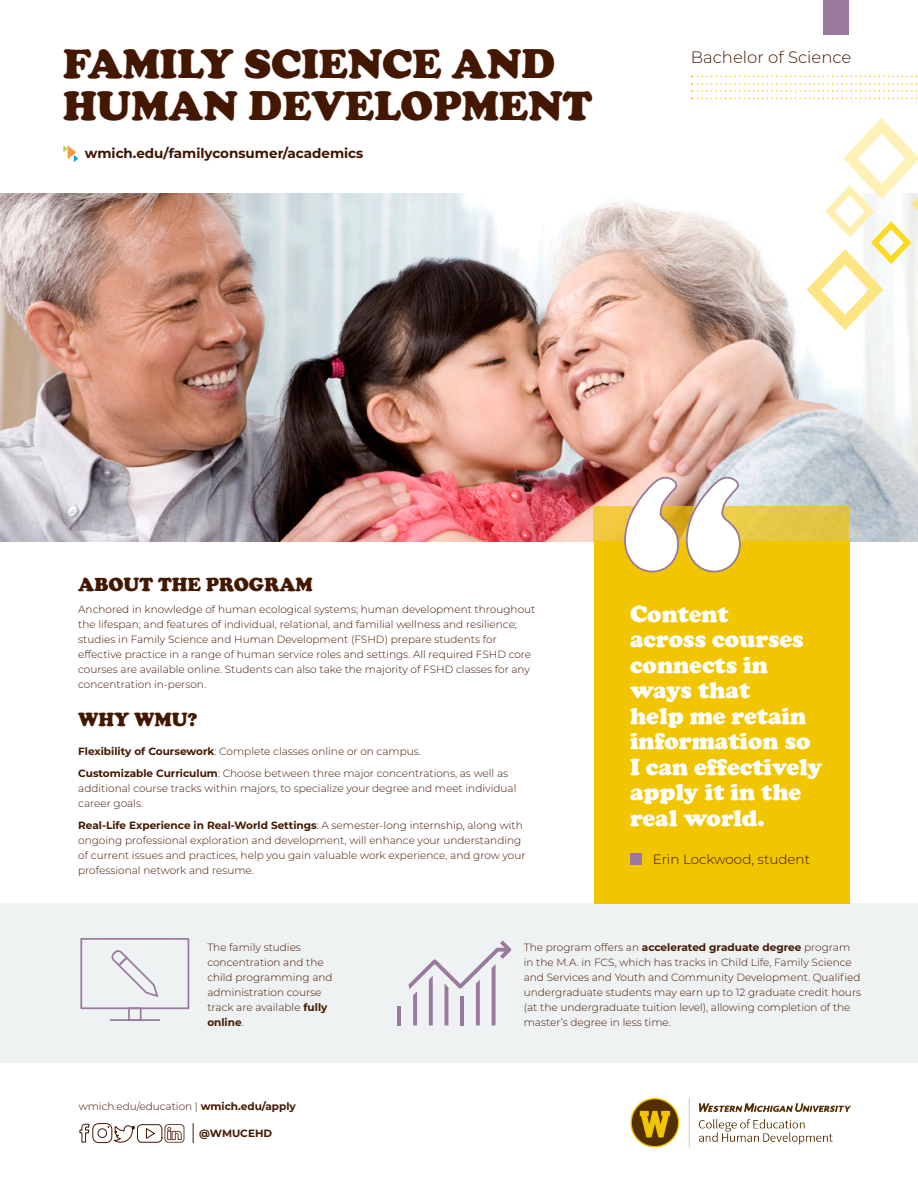
<style>
.page{position:relative;width:918px;height:1188px;background:#fff}
.page>*{position:absolute;margin:0;border:0;box-sizing:border-box;transform-origin:0 0}
.t1{font:900 42px "Cooper";color:#441700}
.t2{font:900 24px/25.5px "Cooper";color:#fff}
.t3{font:900 19.5px "Cooper";color:#441700}
.t4{font:300 16.5px "Montserrat";color:#451a00}
.t5{font:700 13.5px "Montserrat";color:#3e1400}
.t6{font:300 13.5px "Montserrat";color:#441700}
.t7{font:300 10.5px/15px "Montserrat";color:#441700}
.t8{font:700 10.5px "Montserrat";color:#441700}
.s1{font-weight:700}
</style>
<div class="page">
<img style="left:0;top:193px;width:918px;height:348px">
<div style="left:0;top:903px;width:918px;height:160px;background:#eff2f3"></div>
<svg style="left:63px;top:145px;width:15px;height:17px"></svg>
<div style="left:594px;top:541px;width:255px;height:362px;background:#f1c500"></div>
<svg style="left:594px;top:506px;width:255px;height:35px;background:#e6c841"></svg>
<svg style="left:623px;top:476px;width:119px;height:97px"></svg>
<div style="left:630px;top:854px;width:12px;height:11px;background:#997a9c"></div>
<svg style="left:807px;top:118px;width:111px;height:212px"></svg>
<svg style="left:692px;top:98px;width:226px;height:1px"></svg>
<svg style="left:692px;top:83px;width:226px;height:9px"></svg>
<svg style="left:692px;top:76px;width:226px;height:1px"></svg>
<img style="left:630px;top:1097px;width:221px;height:51px">
<svg style="left:79px;top:1123px;width:11px;height:20px"></svg>
<div style="left:92px;top:1123px;width:20px;height:20px;border:1px solid #451a00;border-radius:6px"></div>
<div style="left:98px;top:1128px;width:9px;height:10px;border:1px solid #451a00;border-radius:50%"></div>
<svg style="left:193px;top:1123px;width:1px;height:20px"></svg>
<svg style="left:108px;top:1124px;width:76px;height:19px"></svg>
<div style="left:824px;top:0;width:25px;height:35px;background:#997a9c"></div>
<svg style="left:80px;top:938px;width:109px;height:83px"></svg>
<hr style="left:397px;top:1006px;width:4px;height:19px;background:#997a9c">
<svg style="left:408px;top:941px;width:103px;height:84px"></svg>
<p class="t1" style="left:63px;top:40px;width:493px">FAMILY SCIENCE AND</p>
<p class="t1" style="left:63px;top:82px;width:531px">HUMAN DEVELOPMENT</p>
<p class="t5" style="left:85px;top:144px;width:280px">wmich.edu/familyconsumer/academics</p>
<p class="t4" style="left:691px;top:46px;width:162px">Bachelor of Science</p>
<p class="t3" style="left:78px;top:573px;width:236px">ABOUT THE PROGRAM</p>
<p class="t7" style="left:78px;top:602px;width:459px">Anchored in knowledge of human ecological systems; human development throughout the lifespan; and features of individual, relational, and familial wellness and resilience; studies in Family Science and Human Development (FSHD) prepare students for effective practice in a range of human service roles and settings. All required FSHD core courses are available online. Students can also take the majority of FSHD classes for any concentration in-person.</p>
<p class="t3" style="left:78px;top:708px;width:120px">WHY WMU?</p>
<p class="t7" style="left:78px;top:744px;width:344px"><span class="s1">Flexibility of Coursework</span>: Complete classes online or on campus.</p>
<p class="t7" style="left:78px;top:765px;width:440px"><span class="s1">Customizable Curriculum</span>: Choose between three major concentrations, as well as additional course tracks within majors, to specialize your degree and meet individual career goals.</p>
<p class="t7" style="left:78px;top:817px;width:449px"><span class="s1">Real-Life Experience in Real-World Settings</span>: A semester-long internship, along with ongoing professional exploration and development, will enhance your understanding of current issues and practices, help you gain valuable work experience, and grow your professional network and resume.</p>
<p class="t2" style="left:630px;top:601px;width:194px">Content<br>across courses connects in ways that<br>help me retain information so<br>I can effectively apply it in the real world.</p>
<p class="t6" style="left:653px;top:850px;width:159px">Erin Lockwood, student</p>
<p class="t7" style="left:207px;top:939px;width:127px">The family studies concentration and the child programming and administration course track are available <span class="s1">fully online</span>.</p>
<p class="t7" style="left:79px;top:1098px;width:219px">wmich.edu/education | <span class="s1">wmich.edu/apply</span></p>
<p class="t8" style="left:199px;top:1126px;width:74px">@WMUCEHD</p>
<p class="t7" style="left:524px;top:939px;width:339px">The program offers an <span class="s1">accelerated graduate degree</span> program in the M.A. in FCS, which has tracks in Child Life, Family Science and Services and Youth and Community Development. Qualified undergraduate students may earn up to 12 graduate credit hours (at the undergraduate tuition level), allowing completion of the master’s degree in less time.</p>
</div>
